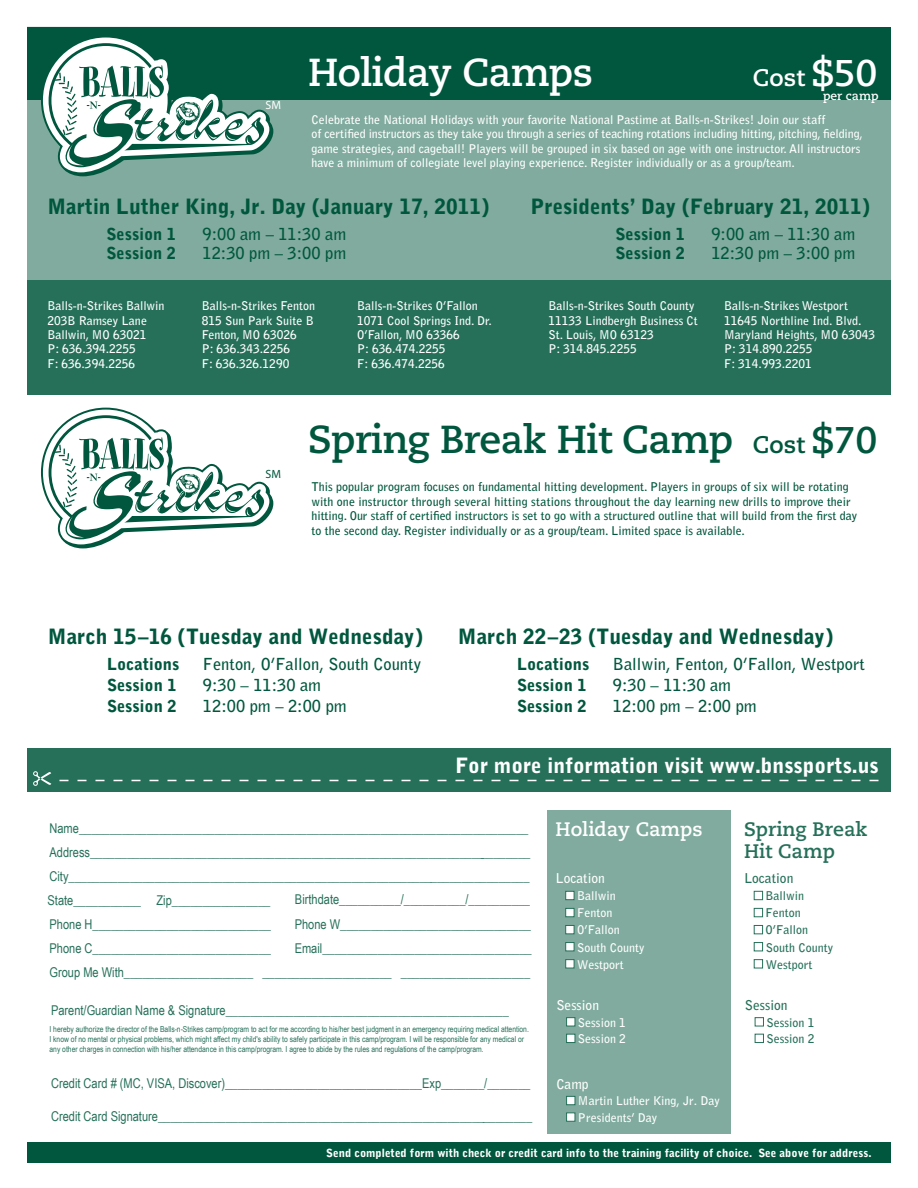
<style>
.page{position:relative;width:918px;height:1188px;background:#fff}
.page>*{position:absolute;margin:0;border:0;box-sizing:border-box;transform-origin:0 0}
.t1{font:700 39px "Caecilia";letter-spacing:-.02em;color:#00573d}
.t2{font:700 39px "Caecilia";letter-spacing:-.02em;color:#fff}
.t3{font:700 37.05px "Caecilia";color:#fff}
.t4{font:700 24px "Caecilia";color:#00573d}
.t5{font:700 24px "Caecilia";color:#fff}
.t6{font:900 21px "Bell Gothic Std";color:#00573d}
.t7{font:900 21px "Bell Gothic Std";color:#fff}
.t8{font:700 19.5px/22.2px "Caecilia";color:#26705a}
.t9{font:700 19.5px "Caecilia";color:#fff}
.t10{font:700 16.5px/21px "Bell Gothic Std";color:#00573d}
.t11{font:900 16.5px/21px "Bell Gothic Std";color:#00573d}
.t12{font:13.5px/24px "Arial Narrow";color:#26705a}
.t13{font:700 13.5px "Bell Gothic Std";color:#fff}
.t14{font:700 13.5px "Bell Gothic Std";color:#26705a}
.t15{font:700 12px/14.4px "Bell Gothic Std";color:#fff}
.t16{font:700 12px/14.4px "Bell Gothic Std";color:#00573d}
.t17{font:700 12px/17.1px "Bell Gothic Std";color:#26705a}
.t18{font:700 12px "Caecilia";color:#fff}
.t19{font:12px "Myriad";color:#fff}
.t20{font:12px "Myriad";color:#00573d}
.t21{font:900 11.25px "Bell Gothic Std";color:#fff}
.t22{font:8.25px/9.9px "Arial Narrow";color:#26705a}
.s1{font-size:37.05px}
</style>
<div class="page">
<div style="left:547px;top:810px;width:184px;height:324px;background:#80ab9e"></div>
<div style="left:27px;top:100px;width:864px;height:295px;background:#80ab9e"></div>
<div style="left:27px;top:27px;width:864px;height:73px;background:#00573d"></div>
<div style="left:27px;top:1142px;width:864px;height:20px;background:#00573d"></div>
<div style="left:755px;top:1017px;width:9px;height:9px;border:1px solid #26705a"></div>
<div style="left:755px;top:1034px;width:9px;height:9px;border:1px solid #26705a"></div>
<svg style="left:41px;top:37px;width:232px;height:139px"></svg>
<div style="left:27px;top:280px;width:864px;height:114px;background:#26705a"></div>
<svg style="left:41px;top:408px;width:232px;height:140px"></svg>
<div style="left:27px;top:748px;width:864px;height:44px;background:#26705a"></div>
<div style="left:566px;top:1017px;width:9px;height:9px;background:#fff;border:1px solid #26705a"></div>
<div style="left:566px;top:1034px;width:9px;height:9px;background:#fff;border:1px solid #26705a"></div>
<div style="left:566px;top:1096px;width:9px;height:9px;background:#fff;border:1px solid #26705a"></div>
<div style="left:566px;top:1112px;width:9px;height:10px;background:#fff;border:1px solid #26705a"></div>
<svg style="left:33px;top:771px;width:846px;height:15px"></svg>
<div style="left:565px;top:908px;width:9px;height:9px;background:#fff;border:1px solid #26705a"></div>
<div style="left:565px;top:925px;width:9px;height:9px;background:#fff;border:1px solid #26705a"></div>
<div style="left:565px;top:942px;width:9px;height:9px;background:#fff;border:1px solid #26705a"></div>
<div style="left:565px;top:959px;width:9px;height:9px;background:#fff;border:1px solid #26705a"></div>
<div style="left:754px;top:908px;width:9px;height:9px;background:#fff;border:1px solid #26705a"></div>
<div style="left:754px;top:925px;width:9px;height:9px;background:#fff;border:1px solid #26705a"></div>
<div style="left:754px;top:891px;width:9px;height:9px;border:1px solid #26705a"></div>
<div style="left:754px;top:942px;width:9px;height:9px;background:#fff;border:1px solid #26705a"></div>
<div style="left:754px;top:959px;width:9px;height:9px;border:1px solid #26705a"></div>
<div style="left:565px;top:891px;width:9px;height:9px;background:#fff;border:1px solid #26705a"></div>
<p class="t19" style="left:266px;top:99px;width:17px">SM</p>
<h1 class="t2" style="left:308px;top:49px;width:286px">Holiday Camps</h1>
<h3 class="t5" style="left:753px;top:63px;width:54px">Cost</h3>
<h2 class="t3" style="left:812px;top:51px;width:67px">$50</h2>
<p class="t18" style="left:823px;top:89px;width:57px">per camp</p>
<p class="t15" style="left:312px;top:112px;width:553px">Celebrate the National Holidays with your favorite National Pastime at Balls-n-Strikes! Join our staff<br>of certified instructors as they take you through a series of teaching rotations including hitting, pitching, fielding, game strategies, and cageball! Players will be grouped in six based on age with one instructor. All instructors have a minimum of collegiate level playing experience. Register individually or as a group/team.</p>
<h3 class="t6" style="left:47px;top:194px;width:443px">Martin Luther King, Jr. Day (January 17, 2011)</h3>
<h3 class="t6" style="left:530px;top:194px;width:341px">Presidents’ Day (February 21, 2011)</h3>
<h3 class="t11" style="left:106px;top:224px;width:71px;line-height:19.8px">Session 1<br>Session 2</h3>
<h3 class="t10" style="left:202px;top:224px;width:145px;line-height:19.8px">9:00 am – 11:30 am<br>12:30 pm – 3:00 pm</h3>
<h3 class="t11" style="left:615px;top:224px;width:71px;line-height:19.8px">Session 1<br>Session 2</h3>
<h3 class="t10" style="left:711px;top:224px;width:145px;line-height:19.8px">9:00 am – 11:30 am<br>12:30 pm – 3:00 pm</h3>
<p class="t15" style="left:47px;top:299px;width:119px">Balls-n-Strikes Ballwin<br>203B Ramsey Lane<br>Ballwin, MO 63021<br>P: 636.394.2255<br>F: 636.394.2256</p>
<p class="t15" style="left:357px;top:299px;width:136px">Balls-n-Strikes O’Fallon<br>1071 Cool Springs Ind. Dr.<br>O’Fallon, MO 63366<br>P: 636.474.2255<br>F: 636.474.2256</p>
<p class="t15" style="left:548px;top:299px;width:151px">Balls-n-Strikes South County<br>11133 Lindbergh Business Ct<br>St. Louis, MO 63123<br>P: 314.845.2255</p>
<p class="t15" style="left:202px;top:299px;width:115px">Balls-n-Strikes Fenton<br>815 Sun Park Suite B<br>Fenton, MO 63026<br>P: 636.343.2256<br>F: 636.326.1290</p>
<p class="t15" style="left:724px;top:299px;width:152px">Balls-n-Strikes Westport<br>11645 Northline Ind. Blvd.<br>Maryland Heights, MO 63043<br>P: 314.890.2255<br>F: 314.993.2201</p>
<p class="t20" style="left:266px;top:468px;width:17px">SM</p>
<h1 class="t1" style="left:308px;top:416px;width:427px">Spring Break Hit Camp</h1>
<h3 class="t4" style="left:753px;top:431px;width:126px">Cost <span class="s1">$70</span></h3>
<p class="t16" style="left:312px;top:480px;width:547px">This popular program focuses on fundamental hitting development. Players in groups of six will be rotating with one instructor through several hitting stations throughout the day learning new drills to improve their hitting. Our staff of certified instructors is set to go with a structured outline that will build from the first day to the second day. Register individually or as a group/team. Limited space is available.</p>
<h3 class="t6" style="left:48px;top:624px;width:376px">March 15–16 (Tuesday and Wednesday)</h3>
<h3 class="t11" style="left:107px;top:653px;width:74px">Locations<br>Session 1<br>Session 2</h3>
<h3 class="t10" style="left:203px;top:653px;width:220px">Fenton, O’Fallon, South County<br>9:30 – 11:30 am<br>12:00 pm – 2:00 pm</h3>
<h3 class="t6" style="left:458px;top:624px;width:377px">March 22–23 (Tuesday and Wednesday)</h3>
<h3 class="t11" style="left:517px;top:653px;width:74px">Locations<br>Session 1<br>Session 2</h3>
<h3 class="t10" style="left:613px;top:653px;width:253px">Ballwin, Fenton, O’Fallon, Westport<br>9:30 – 11:30 am<br>12:00 pm – 2:00 pm</h3>
<h3 class="t7" style="left:455px;top:753px;width:425px">For more information visit www.bnssports.us</h3>
<p class="t12" style="left:50px;top:815px;width:480px">Name_________________________________________________________________________</p>
<p class="t12" style="left:48px;top:839px;width:484px">Address________________________________________________________________________ City___________________________________________________________________________ State___________ Zip________________<br>Phone H_____________________________</p>
<p class="t12" style="left:295px;top:887px;width:237px">Birthdate__________/__________/__________</p>
<p class="t12" style="left:295px;top:911px;width:238px">Phone W_______________________________</p>
<p class="t12" style="left:50px;top:935px;width:482px">Phone C_____________________________<br>Group Me With_____________________ _____________________ _____________________</p>
<p class="t12" style="left:295px;top:935px;width:238px">Email__________________________________</p>
<p class="t12" style="left:51px;top:997px;width:459px">Parent/Guardian Name &amp; Signature______________________________________________</p>
<p class="t22" style="left:50px;top:1024px;width:481px">I hereby authorize the director of the Balls-n-Strikes camp/program to act for me according to his/her best judgment in an emergency requiring medical attention.<br>I know of no mental or physical problems, which might affect my child's ability to safely participate in this camp/program. I will be responsible for any medical or any other charges in connection with his/her attendance in this camp/program. I agree to abide by the rules and regulations of the camp/program.</p>
<p class="t12" style="left:51px;top:1071px;width:481px">Credit Card # (MC, VISA, Discover)________________________________Exp_______/_______</p>
<p class="t12" style="left:51px;top:1103px;width:483px">Credit Card Signature_____________________________________________________________</p>
<h3 class="t9" style="left:555px;top:817px;width:149px">Holiday Camps</h3>
<p class="t13" style="left:556px;top:870px;width:51px">Location</p>
<p class="t15" style="left:577px;top:889px;width:40px">Ballwin</p>
<p class="t15" style="left:577px;top:905px;width:69px;line-height:17.1px">Fenton<br>O’Fallon<br>South County<br>Westport</p>
<p class="t13" style="left:556px;top:997px;width:44px">Session</p>
<p class="t15" style="left:578px;top:1014px;width:49px;line-height:16.5px">Session 1<br>Session 2</p>
<p class="t13" style="left:556px;top:1076px;width:34px">Camp</p>
<p class="t15" style="left:578px;top:1093px;width:143px;line-height:16.5px">Martin Luther King, Jr. Day<br>Presidents’ Day</p>
<h3 class="t8" style="left:744px;top:818px;width:125px">Spring Break<br>Hit Camp</h3>
<p class="t14" style="left:744px;top:870px;width:51px">Location</p>
<p class="t17" style="left:766px;top:905px;width:44px">Fenton<br>O’Fallon</p>
<p class="t17" style="left:766px;top:887px;width:40px">Ballwin</p>
<p class="t17" style="left:766px;top:939px;width:69px">South County<br>Westport</p>
<p class="t14" style="left:745px;top:997px;width:44px">Session</p>
<p class="t17" style="left:766px;top:1014px;width:49px;line-height:16.5px">Session 1<br>Session 2</p>
<p class="t21" style="left:326px;top:1147px;width:547px">Send completed form with check or credit card info to the training facility of choice. See above for address.</p>
</div>
